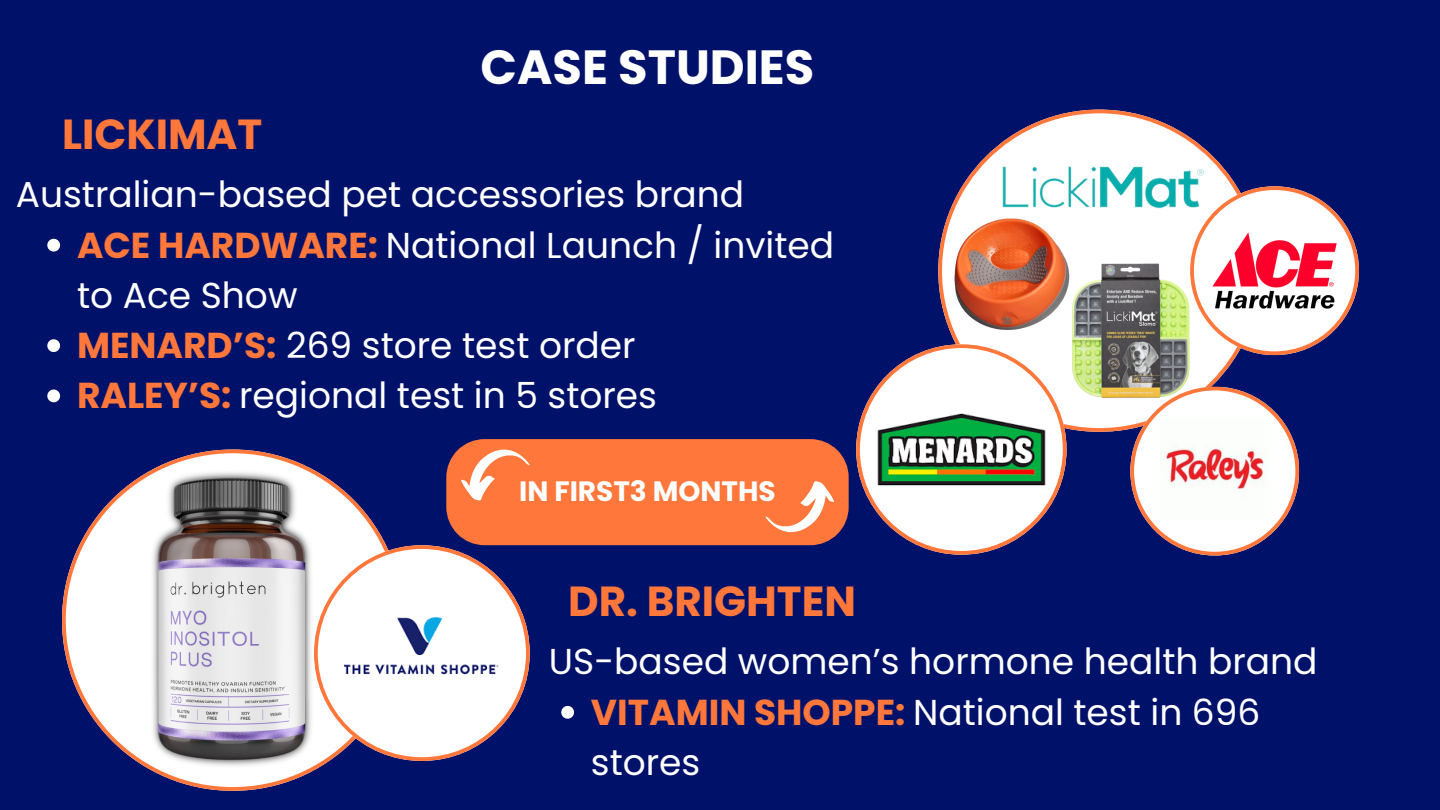
<style>
.page{position:relative;width:1440px;height:810px;background:#001169}
.page>*{position:absolute;margin:0;border:0;box-sizing:border-box;transform-origin:0 0}
.t1{font:700 48px "Poppins";color:#fff}
.t2{font:700 42px "Poppins";color:#ff773b}
.t3{font:36px/50.2px "Poppins";color:#fff}
.t4{font:700 28px "Poppins";color:#fff}
.s1{font-weight:700;color:#ff773b}
</style>
<div class="page">
<svg style="left:948px;top:110px;width:289px;height:322px"></svg>
<img style="left:987px;top:159px;width:225px;height:55px">
<svg style="left:1190px;top:186px;width:169px;height:169px"></svg>
<img style="left:938px;top:214px;width:136px;height:125px">
<img style="left:1067px;top:257px;width:127px;height:146px">
<img style="left:1212px;top:232px;width:125px;height:77px">
<svg style="left:62px;top:450px;width:324px;height:341px"></svg>
<svg style="left:382px;top:545px;width:148px;height:216px"></svg>
<svg style="left:856px;top:344px;width:211px;height:211px"></svg>
<img style="left:878px;top:402px;width:168px;height:95px">
<svg style="left:1130px;top:387px;width:169px;height:168px"></svg>
<img style="left:1161px;top:417px;width:108px;height:102px">
<img style="left:382px;top:609px;width:127px;height:89px">
<img style="left:81px;top:468px;width:301px;height:302px">
<svg style="left:47px;top:239px;width:13px;height:13px"></svg>
<svg style="left:47px;top:339px;width:13px;height:13px"></svg>
<svg style="left:47px;top:390px;width:13px;height:12px"></svg>
<svg style="left:561px;top:706px;width:13px;height:13px"></svg>
<svg style="left:446px;top:439px;width:403px;height:106px"></svg>
<h3 class="t1" style="left:481px;top:34px;width:335px">CASE STUDIES</h3>
<h3 class="t2" style="left:62px;top:105px;width:202px">LICKIMAT</h3>
<p class="t3" style="left:16px;top:170px;width:730px">Australian-based pet accessories brand</p>
<p class="t3" style="left:77px;top:220px;width:759px"><span class="s1">ACE HARDWARE:</span> National Launch / invited to Ace Show</p>
<p class="t3" style="left:77px;top:320px;width:560px"><span class="s1">MENARD’S:</span> 269 store test order</p>
<p class="t3" style="left:77px;top:371px;width:582px"><span class="s1">RALEY’S:</span> regional test in 5 stores</p>
<p class="t4" style="left:519px;top:472px;width:258px">IN FIRST3 MONTHS</p>
<p class="t2" style="left:568px;top:572px;width:289px">DR. BRIGHTEN</p>
<p class="t3" style="left:549px;top:637px;width:770px">US-based women’s hormone health brand</p>
<p class="t3" style="left:591px;top:687px;width:671px"><span class="s1">VITAMIN SHOPPE:</span> National test in 696 stores</p>
</div>
